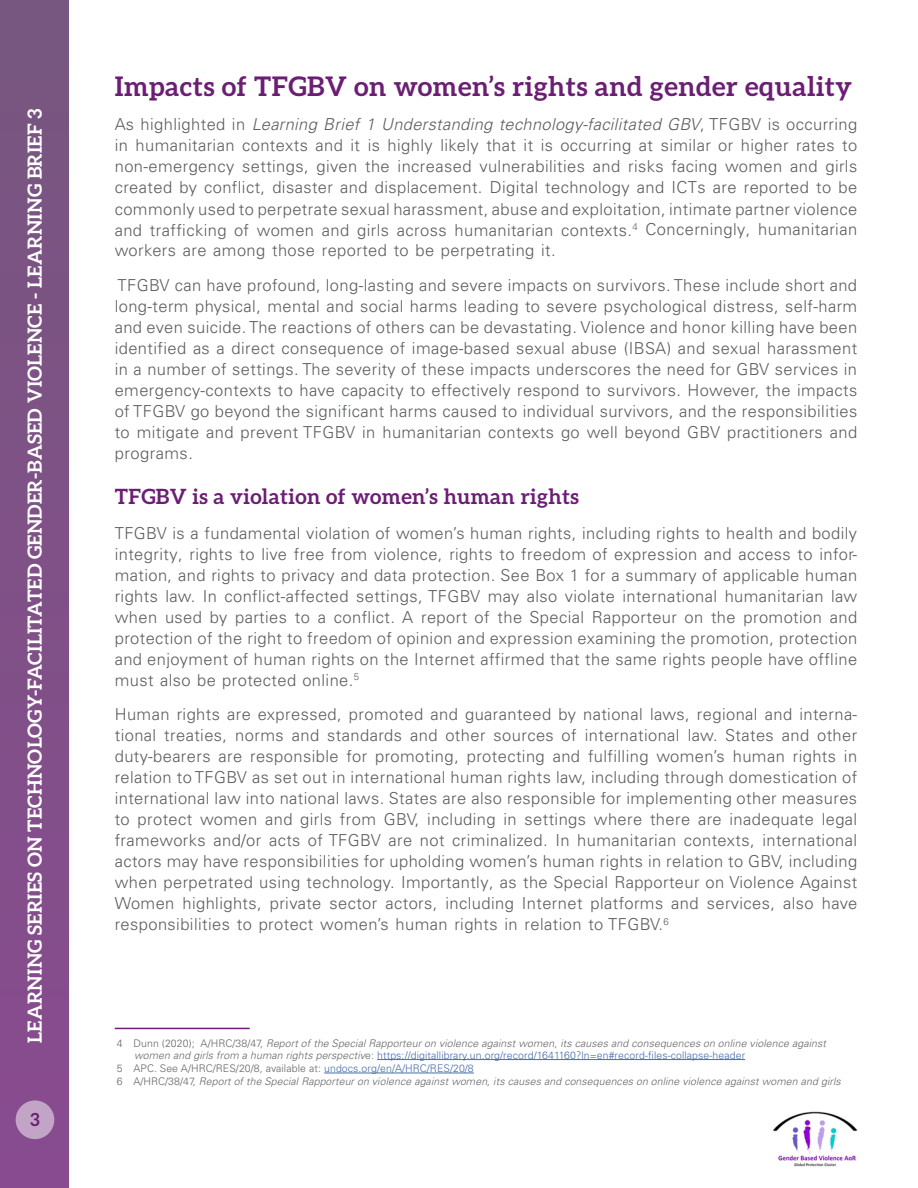
<style>
.page{position:relative;width:918px;height:1188px;background:#fff}
.page>*{position:absolute;margin:0;border:0;box-sizing:border-box;transform-origin:0 0}
.t1{font:700 27px "Aleo";letter-spacing:.02em;color:#6b1e74}
.t2{font:700 21px "Aleo";letter-spacing:.02em;color:#6b1e74}
.t3{font:700 19.5px "Aleo";letter-spacing:.01em;color:#fff}
.t4{font:700 18px "Aleo";color:#6b1e74}
.t5{font:300 16.5px/21px "Univers LT Pro 45";letter-spacing:.025em;color:#5c5d5f;text-align:justify}
.t6{font:italic 300 10.5px/11.2px "Univers LT Pro 45";letter-spacing:.01em;color:#656669}
.s1{font-style:italic}
.s2{font-style:normal}
.s3{font-style:normal;color:#456da9}
</style>
<div class="page">
<div style="left:0;top:0;width:68px;height:1188px;background:#7f5187"></div>
<div style="left:16px;top:1100px;width:38px;height:39px;background:#c2a4c6;border-radius:50%"></div>
<img style="left:773px;top:1112px;width:84px;height:55px">
<hr style="left:377px;top:1059px;width:368px;height:1px;background:#456da9">
<hr style="left:324px;top:1073px;width:150px;height:1px;background:#456da9">
<hr style="left:115px;top:1028px;width:135px;height:1px;background:#6b1e74">
<p class="t3" style="left:24px;top:1043px;width:936px;rotate:-90deg">LEARNING SERIES ON TECHNOLOGY-FACILITATED GENDER-BASED VIOLENCE - LEARNING BRIEF 3</p>
<p class="t4" style="left:30px;top:1109px;width:11px">3</p>
<h1 class="t1" style="left:115px;top:71px;width:739px">Impacts of TFGBV on women’s rights and gender equality</h1>
<p class="t5" style="left:115px;top:114px;width:744px">As highlighted in <span class="s1">Learning Brief 1 Understanding technology-facilitated GBV</span>, TFGBV is occurring in humanitarian contexts and it is highly likely that it is occurring at similar or higher rates to non-emergency settings, given the increased vulnerabilities and risks facing women and girls created by conflict, disaster and displacement. Digital technology and ICTs are reported to be commonly used to perpetrate sexual harassment, abuse and exploitation, intimate partner violence and trafficking of women and girls across humanitarian contexts.<sup>4</sup> Concerningly, humanitarian workers are among those reported to be perpetrating it.</p>
<p class="t5" style="left:115px;top:275px;width:744px">TFGBV can have profound, long-lasting and severe impacts on survivors. These include short and long-term physical, mental and social harms leading to severe psychological distress, self-harm and even suicide. The reactions of others can be devastating. Violence and honor killing have been identified as a direct consequence of image-based sexual abuse (IBSA) and sexual harassment in a number of settings. The severity of these impacts underscores the need for GBV services in emergency-contexts to have capacity to effectively respond to survivors. However, the impacts of TFGBV go beyond the significant harms caused to individual survivors, and the responsibilities to mitigate and prevent TFGBV in humanitarian contexts go well beyond GBV practitioners and programs.</p>
<p class="t2" style="left:115px;top:485px;width:466px">TFGBV is a violation of women’s human rights</p>
<p class="t5" style="left:115px;top:523px;width:744px">TFGBV is a fundamental violation of women’s human rights, including rights to health and bodily integrity, rights to live free from violence, rights to freedom of expression and access to infor&shy;mation, and rights to privacy and data protection. See Box 1 for a summary of applicable human rights law. In conflict-affected settings, TFGBV may also violate international humanitarian law when used by parties to a conflict. A report of the Special Rapporteur on the promotion and protection of the right to freedom of opinion and expression examining the promotion, protection and enjoyment of human rights on the Internet affirmed that the same rights people have offline must also be protected online.<sup>5</sup></p>
<p class="t5" style="left:115px;top:704px;width:744px">Human rights are expressed, promoted and guaranteed by national laws, regional and interna&shy;tional treaties, norms and standards and other sources of international law. States and other duty-bearers are responsible for promoting, protecting and fulfilling women’s human rights in relation to TFGBV as set out in international human rights law, including through domestication of international law into national laws. States are also responsible for implementing other measures to protect women and girls from GBV, including in settings where there are inadequate legal frameworks and/or acts of TFGBV are not criminalized. In humanitarian contexts, international actors may have responsibilities for upholding women’s human rights in relation to GBV, including when perpetrated using technology. Importantly, as the Special Rapporteur on Violence Against Women highlights, private sector actors, including Internet platforms and services, also have responsibilities to protect women’s human rights in relation to TFGBV.<sup>6</sup></p>
<p class="t6" style="left:134px;top:1038px;width:693px;text-indent:-17px"><span class="s2">4 Dunn (2020); A/HRC/38/47,</span> Report of the Special Rapporteur on violence against women, its causes and consequences on online violence against women and girls from a human rights perspectiv<span class="s2">e:</span> <span class="s3">https://digitallibrary.un.org/record/1641160?ln=en#record-files-collapse-header</span></p>
<p class="t6" style="left:117px;top:1062px;width:725px;line-height:13.4px"><span class="s2">5 APC. See A/HRC/RES/20/8, available at:</span> <span class="s3">undocs.org/en/A/HRC/RES/20/8<br></span><span class="s2">6 A/HRC/38/47,</span> Report of the Special Rapporteur on violence against women, its causes and consequences on online violence against women and girls</p>
</div>
